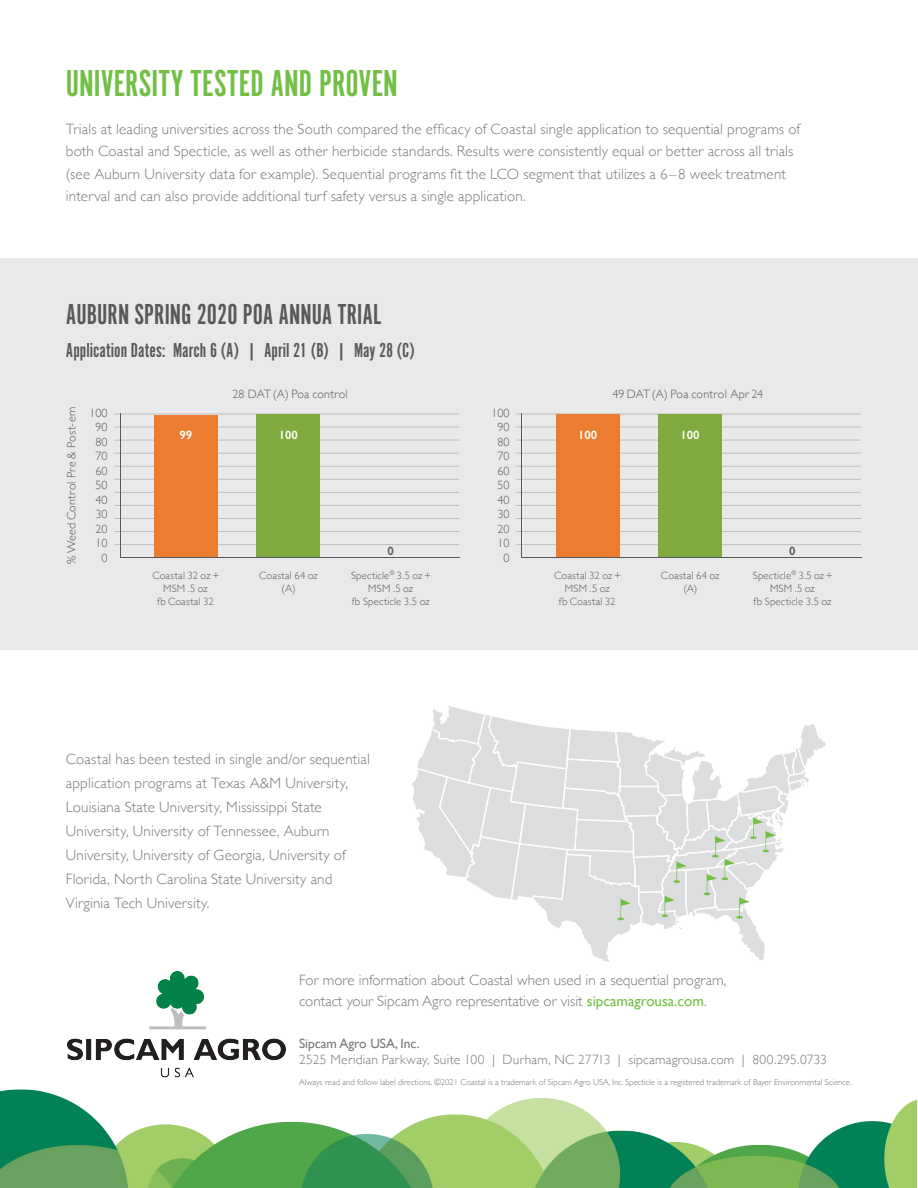
<style>
.page{position:relative;width:918px;height:1188px;background:#fff}
.page>*{position:absolute;margin:0;border:0;box-sizing:border-box;transform-origin:0 0}
.t1{font:39px "Alternate Got No 1 D";letter-spacing:.005em;color:#72bf46}
.t2{font:30px "Alternate Got No 1 D";color:#58595b}
.t3{font:21px "Alternate Got No 1 D";color:#58595b}
.t4{font:300 15px/24px "Gill Sans";letter-spacing:.01em;color:#77787b}
.t5{font:300 13.5px "Gill Sans";letter-spacing:.015em;color:#77787b}
.t6{font:13.5px "Gill Sans";color:#77787b}
.t7{font:300 12.15px/14.5px "Gill Sans";color:#58595b}
.t8{font:300 12.15px "Gill Sans";letter-spacing:.02em;color:#58595b}
.t9{font:600 12.15px "Gill Sans";color:#fff}
.t10{font:600 12.15px "Gill Sans";color:#58595b}
.t11{font:300 10.65px/12.9px "Gill Sans";letter-spacing:.015em;color:#58595b;text-align:center}
.t12{font:300 8.7px "Gill Sans";color:#77787b}
.s1{font-weight:400;color:#72bf46}
</style>
<div class="page">
<div style="left:0;top:259px;width:918px;height:391px;background:#e9e9ea"></div>
<hr style="left:114px;top:505px;width:345px;height:1px;background:#bcbec0">
<hr style="left:114px;top:479px;width:345px;height:1px;background:#bcbec0">
<hr style="left:114px;top:414px;width:345px;height:1px;background:#bcbec0">
<hr style="left:114px;top:427px;width:345px;height:1px;background:#bcbec0">
<hr style="left:114px;top:492px;width:345px;height:1px;background:#bcbec0">
<hr style="left:114px;top:453px;width:345px;height:1px;background:#bcbec0">
<hr style="left:114px;top:466px;width:345px;height:1px;background:#bcbec0">
<hr style="left:114px;top:440px;width:345px;height:1px;background:#bcbec0">
<hr style="left:114px;top:544px;width:345px;height:1px;background:#bcbec0">
<hr style="left:114px;top:531px;width:345px;height:1px;background:#bcbec0">
<hr style="left:114px;top:518px;width:345px;height:1px;background:#bcbec0">
<hr style="left:120px;top:414px;width:1px;height:144px;background:#58595b">
<div style="left:154px;top:415px;width:64px;height:143px;background:#ec7d30"></div>
<div style="left:257px;top:414px;width:63px;height:144px;background:#80a93f"></div>
<hr style="left:120px;top:557px;width:340px;height:1px;background:#58595b">
<hr style="left:516px;top:505px;width:345px;height:1px;background:#bcbec0">
<hr style="left:516px;top:479px;width:345px;height:1px;background:#bcbec0">
<hr style="left:516px;top:414px;width:345px;height:1px;background:#bcbec0">
<hr style="left:516px;top:427px;width:345px;height:1px;background:#bcbec0">
<hr style="left:516px;top:492px;width:345px;height:1px;background:#bcbec0">
<hr style="left:516px;top:453px;width:345px;height:1px;background:#bcbec0">
<hr style="left:516px;top:466px;width:345px;height:1px;background:#bcbec0">
<hr style="left:516px;top:440px;width:345px;height:1px;background:#bcbec0">
<hr style="left:516px;top:544px;width:345px;height:1px;background:#bcbec0">
<hr style="left:516px;top:531px;width:345px;height:1px;background:#bcbec0">
<hr style="left:516px;top:518px;width:345px;height:1px;background:#bcbec0">
<hr style="left:522px;top:414px;width:1px;height:144px;background:#58595b">
<div style="left:556px;top:414px;width:63px;height:144px;background:#ec7d30"></div>
<div style="left:658px;top:414px;width:64px;height:144px;background:#80a93f"></div>
<hr style="left:522px;top:557px;width:339px;height:1px;background:#58595b">
<svg style="left:412px;top:706px;width:414px;height:256px"></svg>
<img style="left:67px;top:972px;width:219px;height:105px">
<img style="left:0;top:1077px;width:917px;height:111px">
<h1 class="t1" style="left:66px;top:63px;width:333px">UNIVERSITY TESTED AND PROVEN</h1>
<p class="t4" style="left:66px;top:117px;width:736px;line-height:22.5px">Trials at leading universities across the South compared the efficacy of Coastal single application to sequential programs of both Coastal and Specticle, as well as other herbicide standards. Results were consistently equal or better across all trials (see Auburn University data for example). Sequential programs fit the LCO segment that utilizes a 6–8 week treatment interval and can also provide additional turf safety versus a single application.</p>
<h2 class="t2" style="left:66px;top:298px;width:317px">AUBURN SPRING 2020 POA ANNUA TRIAL</h2>
<h3 class="t3" style="left:66px;top:339px;width:350px">Application Dates: March 6 (A) | April 21 (B) | May 28 (C)</h3>
<p class="t7" style="left:232px;top:386px;width:117px">28 DAT (A) Poa control</p>
<p class="t7" style="left:612px;top:386px;width:152px">49 DAT (A) Poa control Apr 24</p>
<p class="t8" style="left:62px;top:564px;width:159px;rotate:-90deg">% Weed Control Pre &amp; Post-em</p>
<p class="t7" style="left:90px;top:405px;width:20px">100</p>
<p class="t7" style="left:96px;top:420px;width:14px">90</p>
<p class="t7" style="left:96px;top:463px;width:14px">60</p>
<p class="t7" style="left:96px;top:434px;width:14px">80</p>
<p class="t7" style="left:96px;top:449px;width:14px">70</p>
<p class="t7" style="left:96px;top:478px;width:14px">50<br>40</p>
<p class="t7" style="left:96px;top:507px;width:14px">30<br>20</p>
<p class="t7" style="left:102px;top:550px;width:8px">0</p>
<p class="t7" style="left:96px;top:536px;width:14px">10</p>
<p class="t9" style="left:179px;top:427px;width:14px">99</p>
<p class="t9" style="left:279px;top:427px;width:21px">100</p>
<p class="t10" style="left:387px;top:543px;width:8px">0</p>
<p class="t7" style="left:491px;top:405px;width:20px">100</p>
<p class="t7" style="left:497px;top:420px;width:14px">90</p>
<p class="t7" style="left:497px;top:463px;width:14px">60</p>
<p class="t7" style="left:497px;top:434px;width:14px">80</p>
<p class="t7" style="left:497px;top:449px;width:14px">70</p>
<p class="t7" style="left:497px;top:478px;width:14px">50<br>40</p>
<p class="t7" style="left:497px;top:507px;width:14px">30<br>20</p>
<p class="t7" style="left:503px;top:550px;width:8px">0</p>
<p class="t7" style="left:497px;top:536px;width:14px">10</p>
<p class="t9" style="left:578px;top:427px;width:21px">100</p>
<p class="t9" style="left:681px;top:427px;width:21px">100</p>
<p class="t10" style="left:789px;top:543px;width:8px">0</p>
<p class="t11" style="left:152px;top:568px;width:69px">Coastal 32 oz +<br>MSM .5 oz<br>fb Coastal 32</p>
<p class="t11" style="left:259px;top:568px;width:60px">Coastal 64 oz (A)</p>
<p class="t11" style="left:351px;top:568px;width:82px">Specticle<sup>®</sup> 3.5 oz +<br>MSM .5 oz<br>fb Specticle 3.5 oz</p>
<p class="t11" style="left:554px;top:568px;width:69px">Coastal 32 oz +<br>MSM .5 oz<br>fb Coastal 32</p>
<p class="t11" style="left:661px;top:568px;width:60px">Coastal 64 oz (A)</p>
<p class="t11" style="left:753px;top:568px;width:82px">Specticle<sup>®</sup> 3.5 oz +<br>MSM .5 oz<br>fb Specticle 3.5 oz</p>
<p class="t4" style="left:66px;top:746px;width:306px">Coastal has been tested in single and/or sequential application programs at Texas A&amp;M University, Louisiana State University, Mississippi State University, University of Tennessee, Auburn University, University of Georgia, University of Florida, North Carolina State University and Virginia Tech University.</p>
<p class="t4" style="left:299px;top:969px;width:429px;line-height:21px">For more information about Coastal when used in a sequential program, contact your Sipcam Agro representative or visit <span class="s1">sipcamagrousa.com</span>.</p>
<p class="t6" style="left:299px;top:1035px;width:122px">Sipcam Agro USA, Inc.</p>
<p class="t5" style="left:299px;top:1049px;width:529px">2525 Meridian Parkway, Suite 100 | Durham, NC 27713 | sipcamagrousa.com | 800.295.0733</p>
<p class="t12" style="left:299px;top:1075px;width:554px">Always read and follow label directions. ©2021 Coastal is a trademark of Sipcam Agro USA, Inc. Specticle is a registered trademark of Bayer Environmental Science.</p>
</div>
